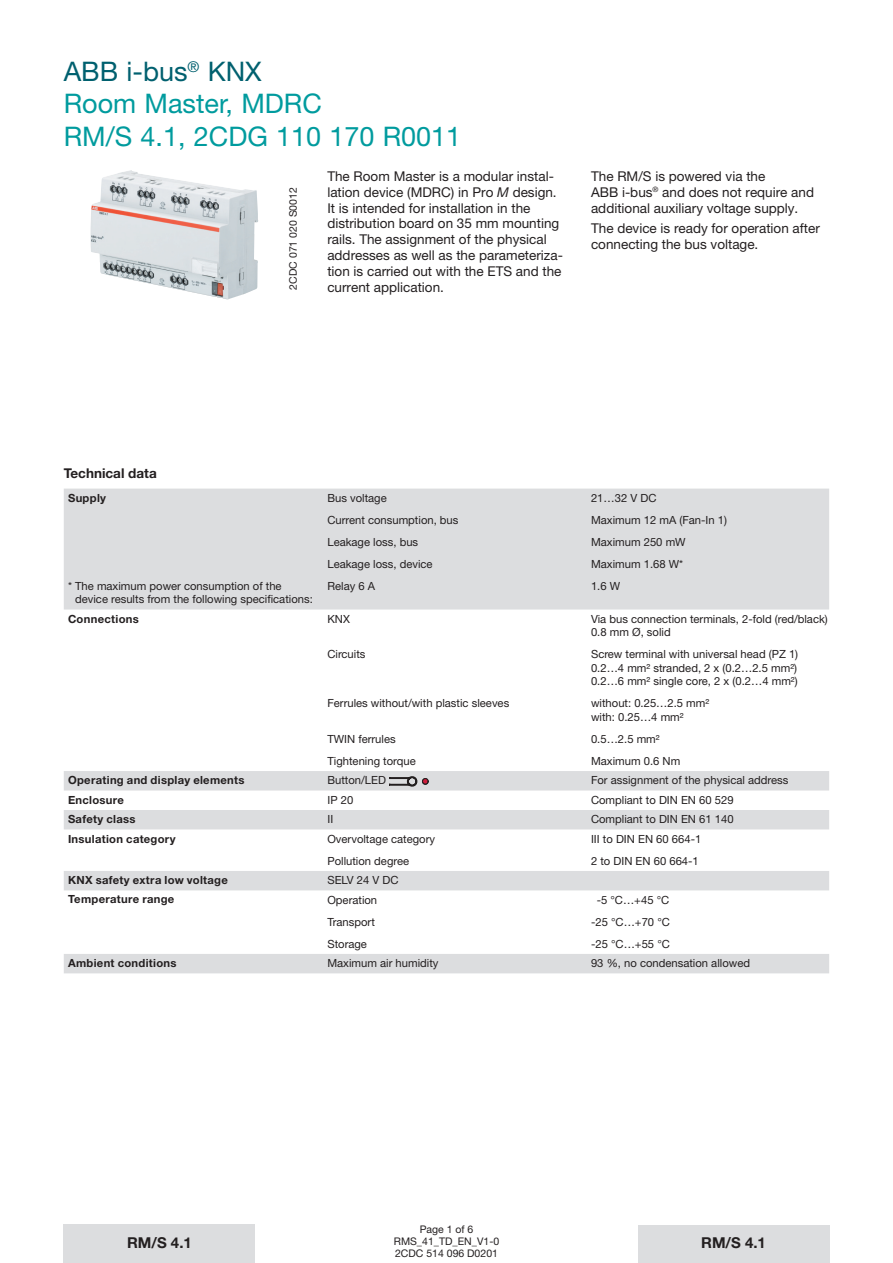
<style>
.page{position:relative;width:893px;height:1263px;background:#fff}
.page>*{position:absolute;margin:0;border:0;box-sizing:border-box;transform-origin:0 0}
.t1{font:27px/32.4px "Helvetica Neue LT";color:#009b9e}
.t2{font:700 15px "Helvetica Neue LT";color:#231f20}
.t3{font:13.5px/15.9px "Helvetica Neue LT";color:#231f20}
.t4{font:700 13.5px "Helvetica Neue LT";color:#231f20}
.t5{font:11.25px/22px "Helvetica Neue LT";color:#231f20}
.t6{font:700 11.25px "Helvetica Neue LT";letter-spacing:.025em;color:#231f20}
.t7{font:10.5px/12px "Helvetica Neue LT";color:#231f20;text-align:center}
.s1{color:#00606f}
.s2{font-style:italic}
</style>
<div class="page">
<div style="left:638px;top:1225px;width:191px;height:38px;background:#dcdddf"></div>
<div style="left:64px;top:1225px;width:191px;height:38px;background:#dcdddf"></div>
<img style="left:90px;top:170px;width:168px;height:129px">
<svg style="left:64px;top:489px;width:765px;height:484px"></svg>
<svg style="left:389px;top:776px;width:39px;height:10px"></svg>
<h1 class="t1" style="left:64px;top:55px;width:399px"><span class="s1">ABB i-bus</span><sup>®</sup> <span class="s1">KNX<br></span>Room Master, MDRC<br>RM/S 4.1, 2CDG 110 170 R0011</h1>
<p class="t3" style="left:327px;top:168px;width:237px">The Room Master is a modular instal&shy;lation device (MDRC) in Pro <span class="s2">M</span> design.<br>It is intended for installation in the distribution board on 35 mm mounting rails. The assignment of the physical addresses as well as the parameteriza&shy;tion is carried out with the ETS and the current application.</p>
<p class="t7" style="left:287px;top:289px;width:104px;rotate:-90deg">2CDC 071 020 S0012</p>
<p class="t3" style="left:591px;top:168px;width:224px">The RM/S is powered via the<br>ABB i-bus<sup>®</sup> and does not require and additional auxiliary voltage supply.</p>
<p class="t3" style="left:591px;top:220px;width:230px">The device is ready for operation after connecting the bus voltage.</p>
<p class="t4" style="left:64px;top:465px;width:94px">Technical data</p>
<p class="t6" style="left:68px;top:491px;width:40px">Supply</p>
<p class="t5" style="left:75px;top:579px;width:239px;line-height:13.5px;text-indent:-7px">* The maximum power consumption of the device results from the following specifications:</p>
<p class="t5" style="left:327px;top:486px;width:133px">Bus voltage<br>Current consumption, bus<br>Leakage loss, bus<br>Leakage loss, device<br>Relay 6 A</p>
<p class="t5" style="left:591px;top:486px;width:137px">21…32 V DC<br>Maximum 12 mA (Fan-In 1)<br>Maximum 250 mW<br>Maximum 1.68 W*<br>1.6 W</p>
<p class="t6" style="left:68px;top:612px;width:72px">Connections</p>
<p class="t5" style="left:327px;top:607px;width:24px">KNX</p>
<p class="t5" style="left:327px;top:643px;width:40px">Circuits</p>
<p class="t5" style="left:327px;top:692px;width:183px">Ferrules without/with plastic sleeves</p>
<p class="t5" style="left:327px;top:727px;width:90px">TWIN ferrules<br>Tightening torque</p>
<p class="t5" style="left:591px;top:612px;width:238px;line-height:13.5px">Via bus connection terminals, 2-fold (red/black)<br>0.8 mm Ø, solid</p>
<p class="t5" style="left:591px;top:647px;width:209px;line-height:13.5px;text-align:justify">Screw terminal with universal head (PZ 1)<br>0.2…4 mm² stranded, 2 x (0.2…2.5 mm²)<br>0.2…6 mm² single core, 2 x (0.2…4 mm²)</p>
<p class="t5" style="left:591px;top:696px;width:120px;line-height:13.5px">without: 0.25…2.5 mm² with: 0.25…4 mm²</p>
<p class="t5" style="left:591px;top:727px;width:91px">0.5…2.5 mm²<br>Maximum 0.6 Nm</p>
<p class="t6" style="left:68px;top:773px;width:178px">Operating and display elements</p>
<p class="t5" style="left:327px;top:769px;width:60px">Button/LED</p>
<p class="t5" style="left:591px;top:769px;width:199px">For assignment of the physical address</p>
<p class="t6" style="left:68px;top:793px;width:57px">Enclosure</p>
<p class="t5" style="left:327px;top:788px;width:27px">IP 20</p>
<p class="t5" style="left:591px;top:788px;width:144px">Compliant to DIN EN 60 529</p>
<p class="t6" style="left:68px;top:812px;width:69px">Safety class</p>
<p class="t5" style="left:327px;top:808px;width:7px">II</p>
<p class="t5" style="left:591px;top:808px;width:144px">Compliant to DIN EN 61 140</p>
<p class="t6" style="left:68px;top:831px;width:109px">Insulation category</p>
<p class="t5" style="left:327px;top:827px;width:109px">Overvoltage category<br>Pollution degree</p>
<p class="t5" style="left:591px;top:827px;width:112px">III to DIN EN 60 664-1<br>2 to DIN EN 60 664-1</p>
<p class="t6" style="left:68px;top:873px;width:161px">KNX safety extra low voltage</p>
<p class="t5" style="left:327px;top:869px;width:73px">SELV 24 V DC</p>
<p class="t6" style="left:68px;top:892px;width:108px">Temperature range</p>
<p class="t5" style="left:327px;top:888px;width:51px">Operation<br>Transport<br>Storage</p>
<p class="t5" style="left:591px;top:888px;width:80px;text-align:center">-5 °C…+45 °C -25 °C…+70 °C -25 °C…+55 °C</p>
<p class="t6" style="left:68px;top:956px;width:110px">Ambient conditions</p>
<p class="t5" style="left:327px;top:952px;width:113px">Maximum air humidity</p>
<p class="t5" style="left:591px;top:952px;width:160px">93 %, no condensation allowed</p>
<p class="t7" style="left:394px;top:1223px;width:107px">Page 1 of 6<br>RMS_41_TD_EN_V1-0<br>2CDC 514 096 D0201</p>
<h2 class="t2" style="left:127px;top:1234px;width:66px">RM/S 4.1</h2>
<h2 class="t2" style="left:701px;top:1234px;width:66px">RM/S 4.1</h2>
</div>
